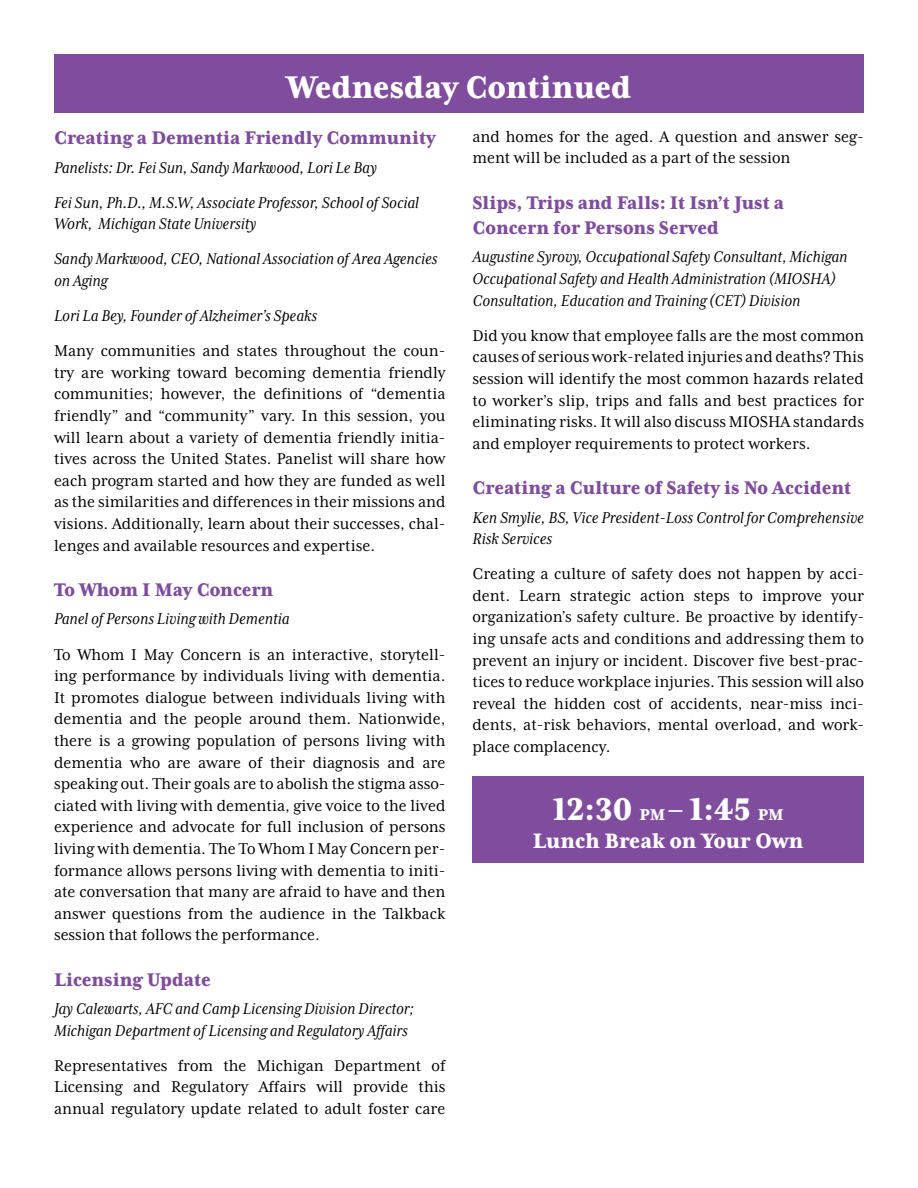
<style>
.page{position:relative;width:918px;height:1188px;background:#fff}
.page>*{position:absolute;margin:0;border:0;box-sizing:border-box;transform-origin:0 0}
.t1{font:800 36px "Mrs Eaves XL Serif Nar OT";color:#fff}
.t2{font:800 24px "Mrs Eaves XL Serif Nar OT";color:#fff}
.t3{font:800 21px/25.2px "Mrs Eaves XL Serif Nar OT";color:#7f4c9e}
.t4{font:18px/21.6px "Mrs Eaves XL Serif Nar OT";color:#000;text-align:justify}
.t5{font:italic 18px/21.6px "Mrs Eaves XL Serif Nar OT";color:#000}
.s1{font-size:18px}
</style>
<div class="page">
<div style="left:472px;top:776px;width:392px;height:87px;background:#7f4c9e"></div>
<div style="left:54px;top:54px;width:810px;height:58px;background:#7f4c9e"></div>
<h1 class="t1" style="left:286px;top:69px;width:347px">Wednesday Continued</h1>
<p class="t4" style="left:472px;top:126px;width:393px">and homes for the aged. A question and answer seg&shy;ment will be included as a part of the session</p>
<p class="t3" style="left:472px;top:190px;width:313px">Slips, Trips and Falls: It Isn’t Just a<br>Concern for Persons Served</p>
<p class="t5" style="left:472px;top:246px;width:377px">Augustine Syrovy, Occupational Safety Consultant, Michigan<br>Occupational Safety and Health Administration (MIOSHA)<br>Consultation, Education and Training (CET) Division</p>
<p class="t4" style="left:472px;top:325px;width:393px">Did you know that employee falls are the most common causes of serious work-related injuries and deaths? This session will identify the most common hazards related to worker’s slip, trips and falls and best practices for eliminating risks. It will also discuss MIOSHA standards and employer requirements to protect workers.</p>
<p class="t3" style="left:472px;top:475px;width:380px">Creating a Culture of Safety is No Accident</p>
<p class="t5" style="left:472px;top:506px;width:393px">Ken Smylie, BS, Vice President-Loss Control for Comprehensive<br>Risk Services</p>
<p class="t4" style="left:472px;top:563px;width:393px">Creating a culture of safety does not happen by acci&shy;dent. Learn strategic action steps to improve your organization’s safety culture. Be proactive by identify&shy;ing unsafe acts and conditions and addressing them to prevent an injury or incident. Discover five best-prac&shy;tices to reduce workplace injuries. This session will also reveal the hidden cost of accidents, near-miss inci&shy;dents, at-risk behaviors, mental overload, and work&shy;place complacency.</p>
<p class="t3" style="left:54px;top:125px;width:383px">Creating a Dementia Friendly Community</p>
<p class="t5" style="left:54px;top:150px;width:366px;line-height:35.1px">Panelists: Dr. Fei Sun, Sandy Markwood, Lori Le Bay<br>Fei Sun, Ph.D., M.S.W, Associate Professor, School of Social</p>
<p class="t5" style="left:54px;top:206px;width:385px;line-height:35.1px">Work, Michigan State University<br>Sandy Markwood, CEO, National Association of Area Agencies</p>
<p class="t5" style="left:54px;top:263px;width:265px;line-height:35.1px">on Aging<br>Lori La Bey, Founder of Alzheimer’s Speaks</p>
<p class="t4" style="left:54px;top:340px;width:393px">Many communities and states throughout the coun&shy;try are working toward becoming dementia friendly communities; however, the definitions of “dementia friendly” and “community” vary. In this session, you will learn about a variety of dementia friendly initia&shy;tives across the United States. Panelist will share how each program started and how they are funded as well as the similarities and differences in their missions and visions. Additionally, learn about their successes, chal&shy;lenges and available resources and expertise.</p>
<p class="t3" style="left:54px;top:577px;width:221px">To Whom I May Concern</p>
<p class="t5" style="left:54px;top:608px;width:237px">Panel of Persons Living with Dementia</p>
<p class="t4" style="left:54px;top:643px;width:393px">To Whom I May Concern is an interactive, storytell&shy;ing performance by individuals living with dementia.<br>It promotes dialogue between individuals living with dementia and the people around them. Nationwide, there is a growing population of persons living with dementia who are aware of their diagnosis and are speaking out. Their goals are to abolish the stigma asso&shy;ciated with living with dementia, give voice to the lived experience and advocate for full inclusion of persons living with dementia. The To Whom I May Concern per&shy;formance allows persons living with dementia to initi&shy;ate conversation that many are afraid to have and then answer questions from the audience in the Talkback session that follows the performance.</p>
<p class="t3" style="left:54px;top:967px;width:158px">Licensing Update</p>
<p class="t5" style="left:54px;top:998px;width:362px">Jay Calewarts, AFC and Camp Licensing Division Director;<br>Michigan Department of Licensing and Regulatory Affairs</p>
<p class="t4" style="left:54px;top:1055px;width:393px">Representatives from the Michigan Department of Licensing and Regulatory Affairs will provide this annual regulatory update related to adult foster care</p>
<h1 class="t1" style="left:553px;top:791px;width:232px">12:30 <span class="s1">PM</span> – 1:45 <span class="s1">PM</span></h1>
<h2 class="t2" style="left:533px;top:829px;width:272px">Lunch Break on Your Own</h2>
</div>
